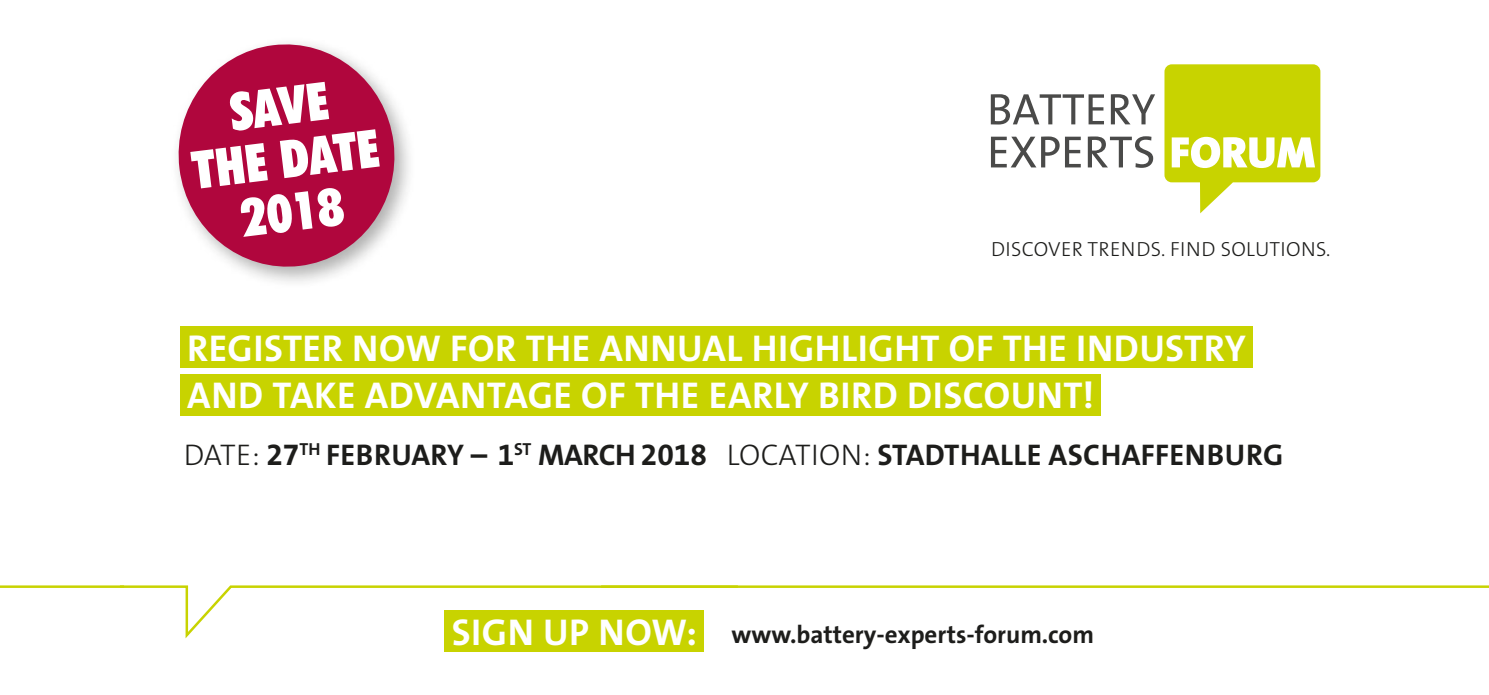
<style>
.page{position:relative;width:1489px;height:695px;background:#fff}
.page>*{position:absolute;margin:0;border:0;box-sizing:border-box;transform-origin:0 0}
.t1{font:900 condensed 52.5px/53.2px "Futura BT";color:#fff;text-align:center}
.t2{font:700 37.5px/47.5px "The Sans B W7";letter-spacing:.015em;color:#fff}
.t3{font:700 30px "The Sans B W7";letter-spacing:.015em;color:#1d1d1b}
.t4{font:700 25px "The Sans B W7";color:#1d1d1b}
.t5{font:300 20.5px "The Sans B W3";letter-spacing:.02em;color:#1d1d1b}
.s1{font-family:"The Sans B W3";font-weight:300}
.s2{font-size:37.5px;color:#fff}
</style>
<div class="page">
<svg style="left:1164px;top:64px;width:156px;height:149px"></svg>
<svg style="left:990px;top:94px;width:113px;height:30px"></svg>
<svg style="left:1110px;top:94px;width:45px;height:30px"></svg>
<svg style="left:991px;top:136px;width:89px;height:31px"></svg>
<svg style="left:1087px;top:136px;width:66px;height:32px"></svg>
<div style="left:180px;top:326px;width:1072px;height:42px;background:#c8d300"></div>
<div style="left:180px;top:373px;width:920px;height:42px;background:#c8d300"></div>
<svg style="left:117px;top:585px;width:623px;height:56px"></svg>
<hr style="left:601px;top:585px;width:887px;height:2px;background:#c8d300">
<hr style="left:0;top:585px;width:124px;height:2px;background:#c8d300">
<div style="left:444px;top:610px;width:259px;height:42px;background:#c8d300"></div>
<div style="left:171px;top:37px;width:246px;height:252px;background:#1d1d1b;opacity:.35"></div>
<svg style="left:172px;top:38px;width:229px;height:235px;fill:#b0063d"></svg>
<h1 class="t1" style="left:183px;top:91px;width:189px;rotate:-7deg">SAVE<br>THE DATE<br>2018</h1>
<p class="t5" style="left:990px;top:235px;width:341px">DISCOVER TRENDS. FIND SOLUTIONS.</p>
<p class="t2" style="left:187px;top:324px;width:1060px">REGISTER NOW FOR THE ANNUAL HIGHLIGHT OF THE INDUSTRY<br>AND TAKE ADVANTAGE OF THE EARLY BIRD DISCOUNT!</p>
<p class="t3" style="left:184px;top:435px;width:1101px"><span class="s1">DATE:</span> 27<sup>TH</sup> FEBRUARY – 1<sup>ST</sup> MARCH 2018 <span class="s1">LOCATION:</span> STADTHALLE ASCHAFFENBURG</p>
<p class="t4" style="left:452px;top:618px;width:643px"><span class="s2">SIGN UP NOW:</span> www.battery-experts-forum.com</p>
</div>
